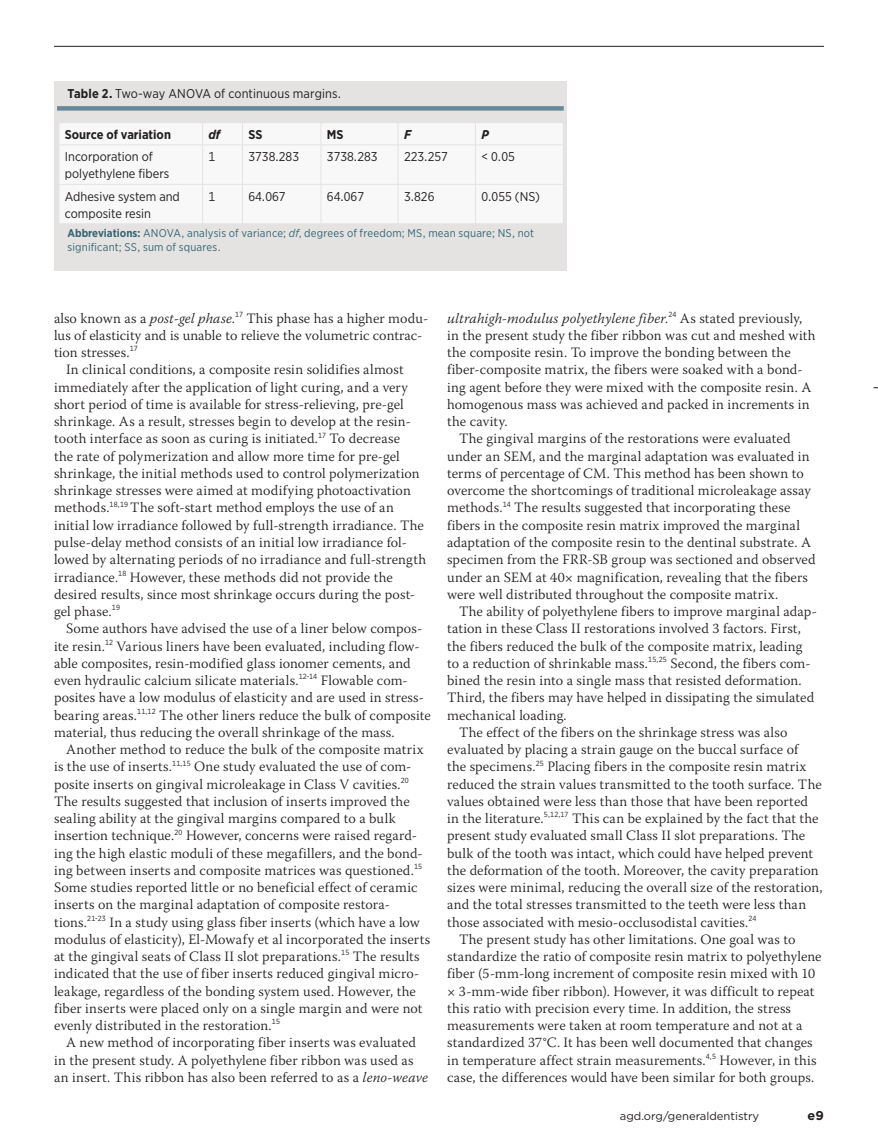
<style>
.page{position:relative;width:878px;height:1148px;background:#fff}
.page>*{position:absolute;margin:0;border:0;box-sizing:border-box;transform-origin:0 0}
.Body_Indent{font:300 14.25px/17.2px "Warnock Pro";letter-spacing:.01em;color:#231f20}
.Body_No_Indent{font:300 14.25px/17.2px "Warnock Pro";letter-spacing:.005em;color:#231f20}
.Body__Left-Aligned{font:12.75px/17.2px "Gotham Narrow";color:#231f20}
.Headline__Table_1{font:12.75px "Gotham Narrow";letter-spacing:.01em;color:#231f20}
.Headline__Left-Align{font:700 12.75px "Gotham Narrow";color:#231f20}
.Headline__Left-Align-2{font:italic 700 12.75px "Gotham Narrow";color:#231f20}
.t1{font:700 12.75px "Gotham";color:#231f20}
.Table_References__Ab{font:11.25px/14.2px "Gotham Narrow";letter-spacing:.015em;color:#376675}
.t2{font:11.25px "Gotham";color:#231f20}
.s1{font-weight:700}
.s2{font-style:italic}
</style>
<div class="page">
<hr style="left:54px;top:46px;width:770px;height:1px;background:#231f20">
<div style="left:54px;top:81px;width:512px;height:190px;background:#e4e3e2"></div>
<div style="left:57px;top:106px;width:506px;height:5px;background:#678a99"></div>
<div style="left:59px;top:123px;width:504px;height:100px;background:#f8f8f8"></div>
<svg style="left:202px;top:123px;width:1px;height:21px"></svg>
<svg style="left:242px;top:123px;width:1px;height:21px"></svg>
<svg style="left:320px;top:123px;width:1px;height:21px"></svg>
<svg style="left:397px;top:123px;width:1px;height:21px"></svg>
<svg style="left:475px;top:123px;width:1px;height:21px"></svg>
<hr style="left:58px;top:144px;width:144px;height:1px;background:#e4e3e2">
<hr style="left:202px;top:144px;width:40px;height:1px;background:#e4e3e2">
<hr style="left:202px;top:145px;width:1px;height:39px;background:#e4e3e2">
<hr style="left:242px;top:144px;width:79px;height:1px;background:#e4e3e2">
<hr style="left:242px;top:145px;width:1px;height:39px;background:#e4e3e2">
<hr style="left:321px;top:144px;width:77px;height:1px;background:#e4e3e2">
<hr style="left:320px;top:145px;width:1px;height:39px;background:#e4e3e2">
<hr style="left:398px;top:144px;width:77px;height:1px;background:#e4e3e2">
<hr style="left:397px;top:145px;width:1px;height:39px;background:#e4e3e2">
<hr style="left:475px;top:144px;width:88px;height:1px;background:#e4e3e2">
<hr style="left:475px;top:145px;width:1px;height:39px;background:#e4e3e2">
<hr style="left:58px;top:184px;width:144px;height:1px;background:#e4e3e2">
<hr style="left:202px;top:184px;width:40px;height:1px;background:#e4e3e2">
<hr style="left:202px;top:185px;width:1px;height:38px;background:#e4e3e2">
<hr style="left:242px;top:184px;width:79px;height:1px;background:#e4e3e2">
<hr style="left:242px;top:185px;width:1px;height:38px;background:#e4e3e2">
<hr style="left:321px;top:184px;width:77px;height:1px;background:#e4e3e2">
<hr style="left:320px;top:185px;width:1px;height:38px;background:#e4e3e2">
<hr style="left:398px;top:184px;width:77px;height:1px;background:#e4e3e2">
<hr style="left:397px;top:185px;width:1px;height:38px;background:#e4e3e2">
<hr style="left:475px;top:184px;width:88px;height:1px;background:#e4e3e2">
<hr style="left:475px;top:185px;width:1px;height:38px;background:#e4e3e2">
<p class="Headline__Table_1" style="left:68px;top:86px;width:275px"><span class="s1">Table 2.</span> Two-way ANOVA of continuous margins.</p>
<p class="Headline__Left-Align" style="left:65px;top:126px;width:108px">Source of variation</p>
<p class="Headline__Left-Align-2" style="left:208px;top:126px;width:13px">df</p>
<p class="Headline__Left-Align" style="left:248px;top:126px;width:15px">SS</p>
<p class="Headline__Left-Align" style="left:327px;top:126px;width:18px">MS</p>
<p class="Headline__Left-Align-2" style="left:404px;top:126px;width:9px">F</p>
<p class="Headline__Left-Align-2" style="left:481px;top:126px;width:9px">P</p>
<p class="Body__Left-Aligned" style="left:65px;top:148px;width:106px">Incorporation of polyethylene fibers</p>
<p class="Body__Left-Aligned" style="left:208px;top:148px;width:8px">1</p>
<p class="Body__Left-Aligned" style="left:248px;top:148px;width:52px">3738.283</p>
<p class="Body__Left-Aligned" style="left:327px;top:148px;width:52px">3738.283</p>
<p class="Body__Left-Aligned" style="left:404px;top:148px;width:45px">223.257</p>
<p class="Body__Left-Aligned" style="left:481px;top:148px;width:35px">&lt; 0.05</p>
<p class="Body__Left-Aligned" style="left:65px;top:187px;width:116px">Adhesive system and composite resin</p>
<p class="Body__Left-Aligned" style="left:208px;top:187px;width:8px">1</p>
<p class="Body__Left-Aligned" style="left:248px;top:187px;width:39px">64.067</p>
<p class="Body__Left-Aligned" style="left:327px;top:187px;width:39px">64.067</p>
<p class="Body__Left-Aligned" style="left:404px;top:187px;width:32px">3.826</p>
<p class="Body__Left-Aligned" style="left:481px;top:187px;width:60px">0.055 (NS)</p>
<p class="Table_References__Ab" style="left:68px;top:226px;width:468px"><span class="s1">Abbreviations:</span> ANOVA, analysis of variance; <span class="s2">df</span>, degrees of freedom; MS, mean square; NS, not significant; SS, sum of squares.</p>
<p class="Body_No_Indent" style="left:54px;top:309px;width:376px">also known as a <span class="s2">post-gel phase</span>.<sup>17</sup> This phase has a higher modu&shy;lus of elasticity and is unable to relieve the volumetric contrac&shy;tion stresses.<sup>17</sup></p>
<p class="Body_Indent" style="left:54px;top:361px;width:373px;text-indent:12px">In clinical conditions, a composite resin solidifies almost immediately after the application of light curing, and a very short period of time is available for stress-relieving, pre-gel shrinkage. As a result, stresses begin to develop at the resin&shy;tooth interface as soon as curing is initiated.<sup>17</sup> To decrease<br>the rate of polymerization and allow more time for pre-gel shrinkage, the initial methods used to control polymerization shrinkage stresses were aimed at modifying photoactivation methods.<sup>18,19</sup> The soft-start method employs the use of an initial low irradiance followed by full-strength irradiance. The pulse-delay method consists of an initial low irradiance fol&shy;lowed by alternating periods of no irradiance and full-strength irradiance.<sup>18</sup> However, these methods did not provide the desired results, since most shrinkage occurs during the post&shy;gel phase.<sup>19</sup></p>
<p class="Body_Indent" style="left:54px;top:619px;width:378px;text-indent:12px">Some authors have advised the use of a liner below compos&shy;ite resin.<sup>12</sup> Various liners have been evaluated, including flow&shy;able composites, resin-modified glass ionomer cements, and even hydraulic calcium silicate materials.<sup>12-14</sup> Flowable com&shy;posites have a low modulus of elasticity and are used in stress&shy;bearing areas.<sup>11,12</sup> The other liners reduce the bulk of composite material, thus reducing the overall shrinkage of the mass.</p>
<p class="Body_Indent" style="left:54px;top:740px;width:377px;text-indent:12px">Another method to reduce the bulk of the composite matrix is the use of inserts.<sup>11,15</sup> One study evaluated the use of com&shy;posite inserts on gingival microleakage in Class V cavities.<sup>20<br></sup>The results suggested that inclusion of inserts improved the sealing ability at the gingival margins compared to a bulk insertion technique.<sup>20</sup> However, concerns were raised regard&shy;ing the high elastic moduli of these megafillers, and the bond&shy;ing between inserts and composite matrices was questioned.<sup>15<br></sup>Some studies reported little or no beneficial effect of ceramic inserts on the marginal adaptation of composite restora&shy;tions.<sup>21-23</sup> In a study using glass fiber inserts (which have a low modulus of elasticity), El-Mowafy et al incorporated the inserts at the gingival seats of Class II slot preparations.<sup>15</sup> The results indicated that the use of fiber inserts reduced gingival micro&shy;leakage, regardless of the bonding system used. However, the fiber inserts were placed only on a single margin and were not evenly distributed in the restoration.<sup>15</sup></p>
<p class="Body_Indent" style="left:54px;top:1033px;width:375px;text-indent:12px">A new method of incorporating fiber inserts was evaluated in the present study. A polyethylene fiber ribbon was used as an insert. This ribbon has also been referred to as a <span class="s2">leno-weave</span></p>
<p class="Body_Indent" style="left:447px;top:309px;width:370px"><span class="s2">ultrahigh-modulus polyethylene fiber</span>.<sup>24</sup> As stated previously, in the present study the fiber ribbon was cut and meshed with the composite resin. To improve the bonding between the fiber-composite matrix, the fibers were soaked with a bond&shy;ing agent before they were mixed with the composite resin. A homogenous mass was achieved and packed in increments in the cavity.</p>
<p class="Body_Indent" style="left:447px;top:430px;width:370px;text-indent:12px">The gingival margins of the restorations were evaluated under an SEM, and the marginal adaptation was evaluated in terms of percentage of CM. This method has been shown to overcome the shortcomings of traditional microleakage assay methods.<sup>14</sup> The results suggested that incorporating these fibers in the composite resin matrix improved the marginal adaptation of the composite resin to the dentinal substrate. A specimen from the FRR-SB group was sectioned and observed under an SEM at 40× magnification, revealing that the fibers were well distributed throughout the composite matrix.</p>
<p class="Body_Indent" style="left:447px;top:602px;width:371px;text-indent:12px">The ability of polyethylene fibers to improve marginal adap&shy;tation in these Class II restorations involved 3 factors. First, the fibers reduced the bulk of the composite matrix, leading to a reduction of shrinkable mass.<sup>15,25</sup> Second, the fibers com&shy;bined the resin into a single mass that resisted deformation.<br>Third, the fibers may have helped in dissipating the simulated mechanical loading.</p>
<p class="Body_Indent" style="left:447px;top:723px;width:377px;text-indent:12px">The effect of the fibers on the shrinkage stress was also evaluated by placing a strain gauge on the buccal surface of<br>the specimens.<sup>25</sup> Placing fibers in the composite resin matrix reduced the strain values transmitted to the tooth surface. The values obtained were less than those that have been reported in the literature.<sup>5,12,17</sup> This can be explained by the fact that the present study evaluated small Class II slot preparations. The bulk of the tooth was intact, which could have helped prevent the deformation of the tooth. Moreover, the cavity preparation sizes were minimal, reducing the overall size of the restoration, and the total stresses transmitted to the teeth were less than those associated with mesio-occlusodistal cavities.<sup>24</sup></p>
<p class="Body_Indent" style="left:447px;top:930px;width:376px;text-indent:12px">The present study has other limitations. One goal was to standardize the ratio of composite resin matrix to polyethylene fiber (5-mm-long increment of composite resin mixed with 10 × 3-mm-wide fiber ribbon). However, it was difficult to repeat this ratio with precision every time. In addition, the stress measurements were taken at room temperature and not at a standardized 37°C. It has been well documented that changes in temperature affect strain measurements.<sup>4,5</sup> However, in this case, the differences would have been similar for both groups.</p>
<p class="t2" style="left:620px;top:1108px;width:141px">agd.org/generaldentistry</p>
<p class="t1" style="left:807px;top:1107px;width:18px">e9</p>
</div>
